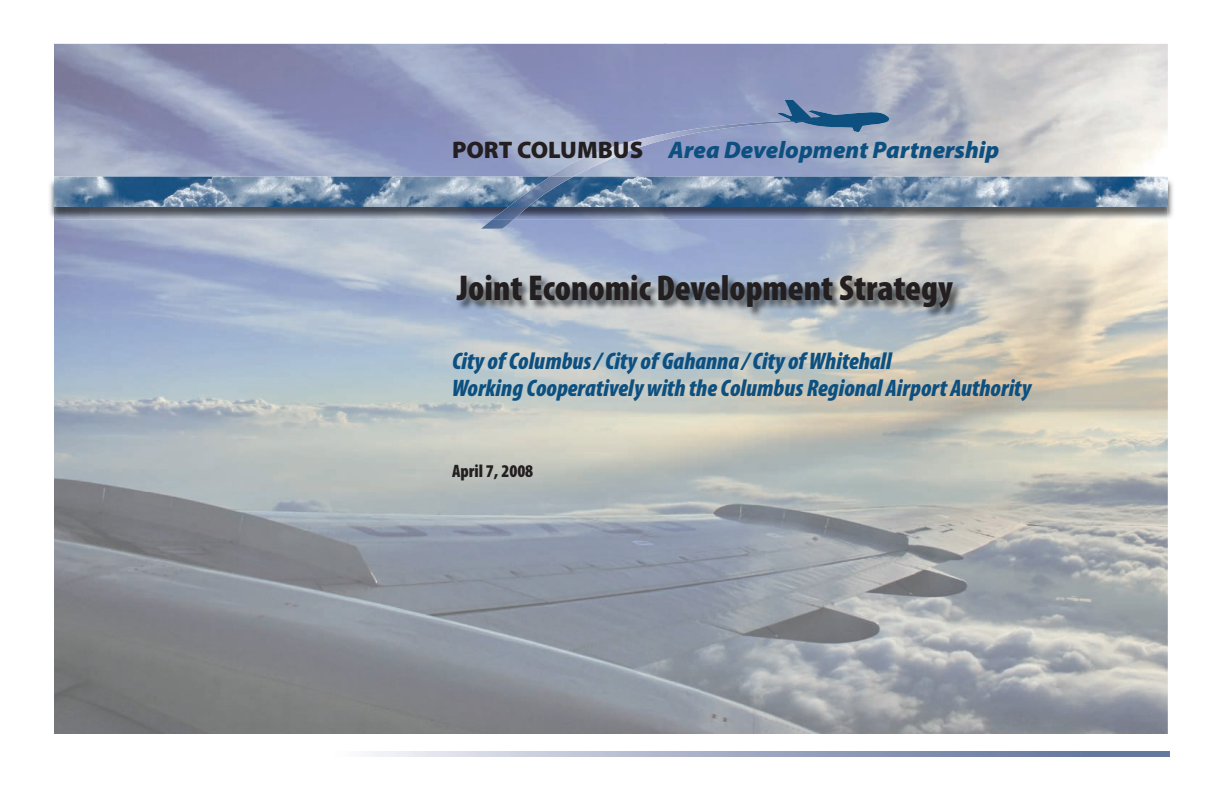
<style>
.page{position:relative;width:1224px;height:792px;background:#fff}
.page>*{position:absolute;margin:0;border:0;box-sizing:border-box;transform-origin:0 0}
.t1{font:900 condensed 36px "Myriad Pro";color:#231f20}
.t2{font:italic 900 condensed 24px/27px "Myriad Pro";color:#0d5080}
.t3{font:italic 900 24px "Myriad Pro";color:#0d5080}
.t4{font:900 condensed 18px "Myriad Pro";color:#231f20}
.s1{font-style:normal;color:#231f20}
</style>
<div class="page">
<img style="left:54px;top:220px;width:1114px;height:514px">
<img style="left:54px;top:207px;width:36px;height:13px">
<img style="left:90px;top:207px;width:1078px;height:13px">
<img style="left:54px;top:177px;width:1114px;height:30px">
<svg style="left:370px;top:751px;width:800px;height:6px;background:#9faac2"></svg>
<img style="left:585px;top:121px;width:70px;height:54px">
<img style="left:655px;top:121px;width:139px;height:27px">
<img style="left:550px;top:147px;width:36px;height:55px">
<img style="left:516px;top:175px;width:35px;height:2px">
<img style="left:481px;top:202px;width:35px;height:27px">
<img style="left:492px;top:207px;width:36px;height:13px">
<img style="left:508px;top:177px;width:65px;height:30px">
<svg style="left:778px;top:100px;width:111px;height:32px;background:#6584a8"></svg>
<img style="left:456px;top:274px;width:507px;height:45px">
<p class="t3" style="left:452px;top:134px;width:549px"><span class="s1">PORT COLUMBUS</span> Area Development Partnership</p>
<h1 class="t1" style="left:457px;top:265px;width:497px">Joint Economic Development Strategy</h1>
<p class="t2" style="left:452px;top:347px;width:581px">City of Columbus / City of Gahanna / City of Whitehall<br>Working Cooperatively with the Columbus Regional Airport Authority</p>
<p class="t4" style="left:452px;top:459px;width:83px">April 7, 2008</p>
</div>
